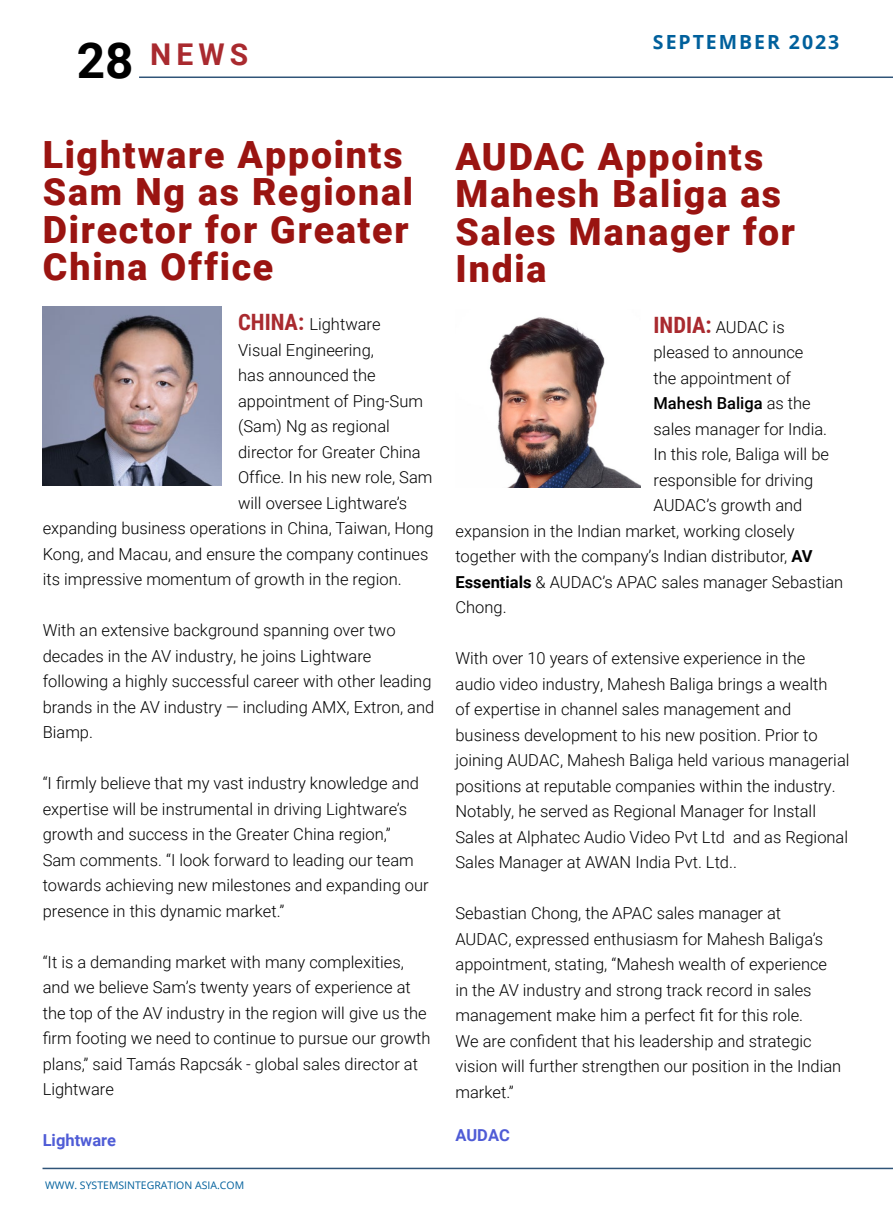
<style>
.page{position:relative;width:893px;height:1212px;background:#fff}
.page>*{position:absolute;margin:0;border:0;box-sizing:border-box;transform-origin:0 0}
.t1{font:900 37.5px/37.5px "Roboto";letter-spacing:.045em;color:#9a1411}
.t2{font:700 30px "Roboto";color:#a92a2f}
.t3{font:700 19.5px "Open Sans";letter-spacing:.1em;color:#00609c}
.t4{font:300 16.5px/25.5px "Roboto";color:#000}
.t5{font:500 16.5px "Roboto";color:#000}
.t6{font:700 16.5px "Roboto";color:#4f5cd6}
.t7{font:10.5px "Open Sans";color:#00609c}
.s1{font-size:49.5px;color:#000}
.s2{font-family:"Roboto Condensed";font-weight:700;font-size:22.5px;color:#a92a2f}
.s3{font-weight:300}
.s4{font-weight:700}
</style>
<div class="page">
<hr style="left:43px;top:1168px;width:850px;height:1px;background:#2f5478">
<hr style="left:139px;top:76px;width:754px;height:2px;background:#2f5478">
<img style="left:43px;top:307px;width:178px;height:178px">
<img style="left:489px;top:317px;width:151px;height:170px">
<h2 class="t2" style="left:77px;top:34px;width:173px"><span class="s1">28</span> NEWS</h2>
<p class="t3" style="left:653px;top:28px;width:188px">SEPTEMBER 2023</p>
<h1 class="t1" style="left:43px;top:134px;width:372px">Lightware Appoints<br>Sam Ng as Regional<br>Director for Greater<br>China Office</h1>
<p class="t4" style="left:238px;top:311px;width:144px"><span class="s2">CHINA:</span> Lightware</p>
<p class="t4" style="left:238px;top:337px;width:137px">Visual Engineering,</p>
<p class="t4" style="left:238px;top:362px;width:139px">has announced the</p>
<p class="t4" style="left:238px;top:388px;width:186px">appointment of Ping-Sum</p>
<p class="t4" style="left:238px;top:413px;width:153px">(Sam) Ng as regional</p>
<p class="t4" style="left:238px;top:439px;width:184px">director for Greater China</p>
<p class="t4" style="left:238px;top:464px;width:196px">Office. In his new role, Sam</p>
<p class="t4" style="left:238px;top:490px;width:171px">will oversee Lightware’s</p>
<p class="t4" style="left:43px;top:515px;width:393px">expanding business operations in China, Taiwan, Hong</p>
<p class="t4" style="left:43px;top:541px;width:387px">Kong, and Macau, and ensure the company continues</p>
<p class="t4" style="left:43px;top:566px;width:360px">its impressive momentum of growth in the region.</p>
<p class="t4" style="left:43px;top:617px;width:393px">With an extensive background spanning over two decades in the AV industry, he joins Lightware following a highly successful career with other leading brands in the AV industry — including AMX, Extron, and Biamp.</p>
<p class="t4" style="left:43px;top:770px;width:387px">“I firmly believe that my vast industry knowledge and expertise will be instrumental in driving Lightware’s growth and success in the Greater China region,”<br>Sam comments. “I look forward to leading our team towards achieving new milestones and expanding our presence in this dynamic market.”</p>
<p class="t4" style="left:43px;top:948px;width:389px">“It is a demanding market with many complexities, and we believe Sam’s twenty years of experience at the top of the AV industry in the region will give us the firm footing we need to continue to pursue our growth plans,” said Tamás Rapcsák - global sales director at Lightware</p>
<p class="t6" style="left:43px;top:1129px;width:75px">Lightware</p>
<p class="t7" style="left:45px;top:1177px;width:200px">WWW. SYSTEMSINTEGRATION ASIA.COM</p>
<h1 class="t1" style="left:455px;top:136px;width:341px">AUDAC Appoints<br>Mahesh Baliga as<br>Sales Manager for<br>India</h1>
<p class="t4" style="left:653px;top:313px;width:133px"><span class="s2">INDIA:</span> AUDAC is</p>
<p class="t4" style="left:653px;top:339px;width:151px">pleased to announce</p>
<p class="t4" style="left:653px;top:364px;width:139px">the appointment of</p>
<p class="t5" style="left:653px;top:392px;width:159px">Mahesh Baliga <span class="s3">as the</span></p>
<p class="t4" style="left:653px;top:415px;width:175px">sales manager for India.</p>
<p class="t4" style="left:653px;top:441px;width:177px">In this role, Baliga will be</p>
<p class="t4" style="left:653px;top:466px;width:161px">responsible for driving</p>
<p class="t4" style="left:653px;top:492px;width:150px">AUDAC’s growth and</p>
<p class="t4" style="left:455px;top:517px;width:340px">expansion in the Indian market, working closely</p>
<p class="t4" style="left:455px;top:543px;width:359px">together with the company’s Indian distributor, <span class="s4">AV</span></p>
<p class="t4" style="left:455px;top:568px;width:389px"><span class="s4">Essentials</span> &amp; AUDAC’s APAC sales manager Sebastian</p>
<p class="t4" style="left:455px;top:594px;width:53px">Chong.</p>
<p class="t4" style="left:455px;top:645px;width:396px">With over 10 years of extensive experience in the<br>audio video industry, Mahesh Baliga brings a wealth<br>of expertise in channel sales management and business development to his new position. Prior to joining AUDAC, Mahesh Baliga held various managerial positions at reputable companies within the industry.<br>Notably, he served as Regional Manager for Install Sales at Alphatec Audio Video Pvt Ltd and as Regional Sales Manager at AWAN India Pvt. Ltd..</p>
<p class="t4" style="left:455px;top:900px;width:387px">Sebastian Chong, the APAC sales manager at AUDAC, expressed enthusiasm for Mahesh Baliga’s appointment, stating, “Mahesh wealth of experience in the AV industry and strong track record in sales management make him a perfect fit for this role.<br>We are confident that his leadership and strategic vision will further strengthen our position in the Indian market.”</p>
<p class="t6" style="left:455px;top:1123px;width:56px">AUDAC</p>
</div>
